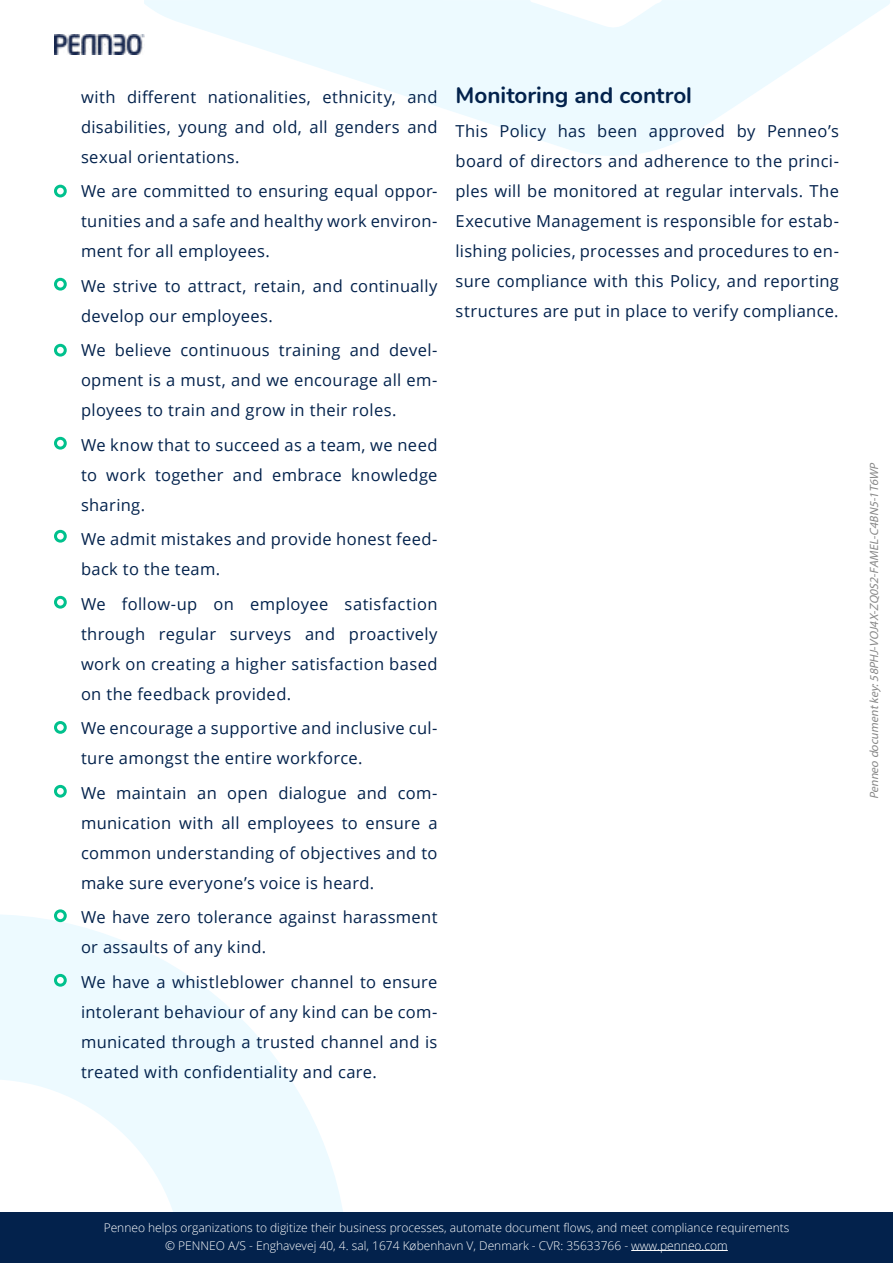
<style>
.page{position:relative;width:893px;height:1263px;background:#fff}
.page>*{position:absolute;margin:0;border:0;box-sizing:border-box;transform-origin:0 0}
.t1{font:700 22.5px "Nunito";letter-spacing:-.005em;color:#03224c}
.t2{font:16.5px/30px "Open Sans";letter-spacing:.02em;color:#03224c;text-align:justify}
.t3{font:300 12px/18px "Open Sans";color:#fff;text-align:center}
.t4{font:italic 12px "Myriad Pro";color:#888}
</style>
<div class="page">
<svg style="left:0;top:915px;width:343px;height:297px"></svg>
<img style="left:54px;top:35px;width:90px;height:19px">
<div style="left:0;top:1212px;width:893px;height:51px;background:#03224c"></div>
<hr style="left:631px;top:1250px;width:97px;height:1px;background:#fff">
<svg style="left:144px;top:0;width:746px;height:156px;fill:#edfaff"></svg>
<div style="left:54px;top:185px;width:13px;height:12px;border:3px solid #00c18d;border-radius:50%"></div>
<div style="left:54px;top:278px;width:13px;height:13px;border:3px solid #00c18d;border-radius:50%"></div>
<div style="left:54px;top:344px;width:13px;height:13px;border:3px solid #00c18d;border-radius:50%"></div>
<div style="left:54px;top:437px;width:13px;height:13px;border:3px solid #00c18d;border-radius:50%"></div>
<div style="left:54px;top:530px;width:13px;height:13px;border:3px solid #00c18d;border-radius:50%"></div>
<div style="left:54px;top:596px;width:13px;height:13px;border:3px solid #00c18d;border-radius:50%"></div>
<div style="left:54px;top:721px;width:13px;height:13px;border:3px solid #00c18d;border-radius:50%"></div>
<div style="left:54px;top:785px;width:13px;height:13px;border:3px solid #00c18d;border-radius:50%"></div>
<div style="left:56px;top:911px;width:9px;height:10px;background:#fff;border-radius:50%"></div>
<div style="left:54px;top:909px;width:13px;height:13px;border:3px solid #00c18d;border-radius:50%"></div>
<div style="left:56px;top:975px;width:9px;height:10px;background:#fff;border-radius:50%"></div>
<div style="left:54px;top:974px;width:13px;height:13px;border:3px solid #00c18d;border-radius:50%"></div>
<p class="t2" style="left:81px;top:81px;width:358px">with different nationalities, ethnicity, and disabilities, young and old, all genders and sexual orientations.</p>
<p class="t2" style="left:81px;top:178px;width:358px">We are committed to ensuring equal oppor&shy;tunities and a safe and healthy work environ&shy;ment for all employees.</p>
<p class="t2" style="left:81px;top:272px;width:358px">We strive to attract, retain, and continually develop our employees.</p>
<p class="t2" style="left:81px;top:337px;width:358px">We believe continuous training and devel&shy;opment is a must, and we encourage all em&shy;ployees to train and grow in their roles.</p>
<p class="t2" style="left:81px;top:431px;width:358px">We know that to succeed as a team, we need to work together and embrace knowledge sharing.</p>
<p class="t2" style="left:81px;top:526px;width:358px">We admit mistakes and provide honest feed&shy;back to the team.</p>
<p class="t2" style="left:81px;top:590px;width:358px">We follow-up on employee satisfaction through regular surveys and proactively work on creating a higher satisfaction based on the feedback provided.</p>
<p class="t2" style="left:81px;top:715px;width:358px">We encourage a supportive and inclusive cul&shy;ture amongst the entire workforce.</p>
<p class="t2" style="left:81px;top:779px;width:358px">We maintain an open dialogue and com&shy;munication with all employees to ensure a common understanding of objectives and to make sure everyone’s voice is heard.</p>
<p class="t2" style="left:81px;top:904px;width:358px">We have zero tolerance against harassment or assaults of any kind.</p>
<p class="t2" style="left:81px;top:968px;width:358px">We have a whistleblower channel to ensure intolerant behaviour of any kind can be com&shy;municated through a trusted channel and is treated with confidentiality and care.</p>
<h1 class="t1" style="left:455px;top:87px;width:238px">Monitoring and control</h1>
<p class="t2" style="left:455px;top:118px;width:385px">This Policy has been approved by Penneo’s board of directors and adherence to the princi&shy;ples will be monitored at regular intervals. The Executive Management is responsible for estab&shy;lishing policies, processes and procedures to en&shy;sure compliance with this Policy, and reporting structures are put in place to verify compliance.</p>
<p class="t4" style="left:869px;top:799px;width:340px;rotate:-90deg">Penneo documentkey:58PHJ-VOJ4X-ZQ0S2-FAMEL-C4BN5-1T6WP</p>
<p class="t3" style="left:104px;top:1218px;width:687px">Penneo helps organizations to digitize their business processes, automate document flows, and meet compliance requirements © PENNEO A/S - Enghavevej 40, 4. sal, 1674 København V, Denmark - CVR: 35633766 - www.penneo.com</p>
</div>
